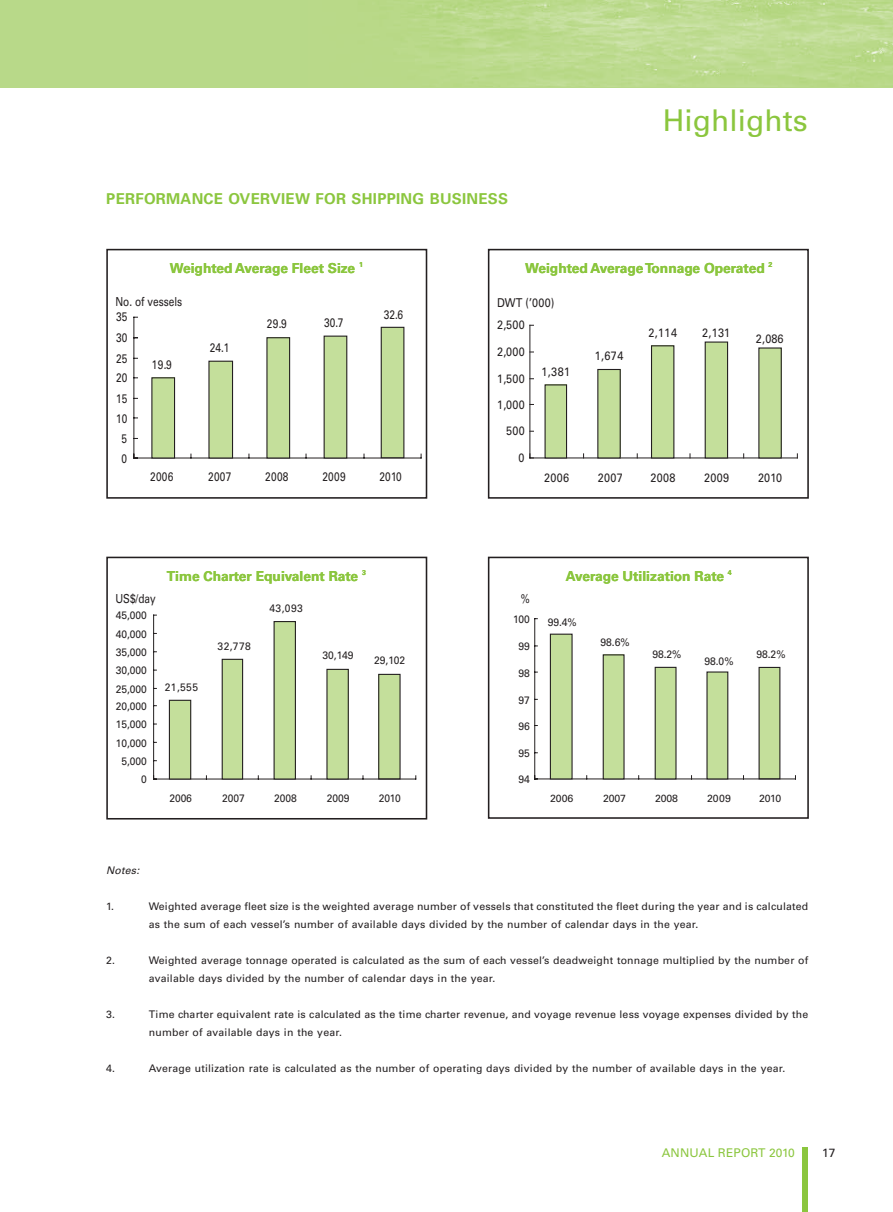
<style>
.page{position:relative;width:893px;height:1212px;background:#fff}
.page>*{position:absolute;margin:0;border:0;box-sizing:border-box;transform-origin:0 0}
.t1{font:30px "Univers LT Std";color:#8bc63e}
.t2{font:700 15px "Univers LT Std";letter-spacing:.015em;color:#8bc63e}
.t3{font:700 13.8px "Univers LT Std";color:#8bc63e}
.t4{font:12.45px "Univers LT Std";letter-spacing:.025em;color:#231f20;scale:.81 1}
.t5{font:12.45px "Univers LT Std";color:#231f20;scale:.81 1}
.t6{font:12.15px "Univers LT Std";letter-spacing:.025em;color:#231f20;scale:.89 1}
.t7{font:12px "Univers LT Std";letter-spacing:.01em;color:#8bc63e}
.t8{font:12px "Univers LT Std";color:#231f20}
.t9{font:10.8px "Univers LT Std";letter-spacing:-.01em;color:#231f20;scale:.95 1}
.t10{font:10.8px "Univers LT Std";letter-spacing:-.01em;color:#231f20;scale:.96 1}
.t11{font:10.5px/18px "Univers LT Std";letter-spacing:.015em;color:#231f20}
.t12{font:italic 10.5px "Univers LT Std";letter-spacing:.015em;color:#231f20}
.t13{font:10.35px "Univers LT Std";letter-spacing:-.01em;color:#231f20}
.t14{font:700 7.05px "Univers LT Std";color:#8bc63e}
</style>
<div class="page">
<div style="left:802px;top:1147px;width:6px;height:65px;background:#8bc63e"></div>
<div style="left:0;top:0;width:893px;height:88px;background:#b8d989"></div>
<img style="left:414px;top:0;width:479px;height:86px">
<div style="left:106px;top:249px;width:321px;height:250px;border:2px solid #231f20"></div>
<div style="left:488px;top:249px;width:321px;height:250px;border:2px solid #231f20"></div>
<svg style="left:529px;top:324px;width:269px;height:135px"></svg>
<svg style="left:153px;top:614px;width:264px;height:166px"></svg>
<div style="left:106px;top:557px;width:321px;height:262px;border:2px solid #231f20"></div>
<div style="left:488px;top:557px;width:321px;height:262px;border:2px solid #231f20"></div>
<svg style="left:534px;top:618px;width:262px;height:162px"></svg>
<svg style="left:133px;top:316px;width:289px;height:143px"></svg>
<div style="left:324px;top:336px;width:23px;height:122px;background:#c4df9b"></div>
<div style="left:324px;top:336px;width:23px;height:122px;border:1px solid #231f20"></div>
<div style="left:152px;top:378px;width:23px;height:80px;background:#c4df9b"></div>
<div style="left:151px;top:377px;width:24px;height:81px;border:1px solid #231f20"></div>
<div style="left:209px;top:361px;width:24px;height:97px;background:#c4df9b"></div>
<div style="left:208px;top:361px;width:25px;height:97px;border:1px solid #231f20"></div>
<div style="left:267px;top:338px;width:23px;height:120px;background:#c4df9b"></div>
<div style="left:266px;top:337px;width:24px;height:121px;border:1px solid #231f20"></div>
<div style="left:381px;top:327px;width:23px;height:131px;background:#c4df9b"></div>
<div style="left:381px;top:327px;width:23px;height:131px;border:1px solid #231f20"></div>
<div style="left:705px;top:342px;width:23px;height:116px;background:#c4df9b"></div>
<div style="left:705px;top:341px;width:23px;height:117px;border:1px solid #231f20"></div>
<div style="left:545px;top:385px;width:21px;height:73px;background:#c4df9b"></div>
<div style="left:544px;top:384px;width:23px;height:74px;border:1px solid #231f20"></div>
<div style="left:598px;top:369px;width:22px;height:89px;background:#c4df9b"></div>
<div style="left:597px;top:369px;width:24px;height:89px;border:1px solid #231f20"></div>
<div style="left:651px;top:346px;width:23px;height:112px;background:#c4df9b"></div>
<div style="left:651px;top:345px;width:23px;height:113px;border:1px solid #231f20"></div>
<div style="left:327px;top:669px;width:21px;height:110px;background:#c4df9b"></div>
<div style="left:326px;top:669px;width:23px;height:110px;border:1px solid #231f20"></div>
<div style="left:169px;top:700px;width:22px;height:79px;background:#c4df9b"></div>
<div style="left:169px;top:700px;width:22px;height:79px;border:1px solid #231f20"></div>
<div style="left:222px;top:659px;width:21px;height:120px;background:#c4df9b"></div>
<div style="left:222px;top:659px;width:21px;height:120px;border:1px solid #231f20"></div>
<div style="left:274px;top:621px;width:21px;height:158px;background:#c4df9b"></div>
<div style="left:274px;top:621px;width:22px;height:158px;border:1px solid #231f20"></div>
<div style="left:707px;top:672px;width:21px;height:107px;background:#c4df9b"></div>
<div style="left:706px;top:671px;width:22px;height:108px;border:1px solid #231f20"></div>
<div style="left:550px;top:634px;width:22px;height:145px;background:#c4df9b"></div>
<div style="left:550px;top:634px;width:23px;height:145px;border:1px solid #231f20"></div>
<div style="left:603px;top:655px;width:21px;height:124px;background:#c4df9b"></div>
<div style="left:603px;top:654px;width:22px;height:125px;border:1px solid #231f20"></div>
<div style="left:655px;top:667px;width:21px;height:112px;background:#c4df9b"></div>
<div style="left:655px;top:667px;width:21px;height:112px;border:1px solid #231f20"></div>
<p class="t2" style="left:106px;top:190px;width:403px">PERFORMANCE OVERVIEW FOR SHIPPING BUSINESS</p>
<p class="t1" style="left:663px;top:103px;width:146px">Highlights</p>
<p class="t3" style="left:170px;top:260px;width:187px">Weighted Average Fleet Size</p>
<p class="t14" style="left:359px;top:260px;width:5px">1</p>
<p class="t5" style="left:115px;top:294px;width:84px">No. of vessels</p>
<p class="t4" style="left:116px;top:309px;width:15px">35</p>
<p class="t4" style="left:384px;top:307px;width:25px">32.6</p>
<p class="t4" style="left:267px;top:316px;width:26px">29.9</p>
<p class="t4" style="left:324px;top:315px;width:25px">30.7</p>
<p class="t4" style="left:116px;top:330px;width:16px">30</p>
<p class="t4" style="left:116px;top:351px;width:16px">25</p>
<p class="t4" style="left:116px;top:370px;width:16px">20</p>
<p class="t4" style="left:116px;top:391px;width:16px">15</p>
<p class="t4" style="left:116px;top:411px;width:16px">10</p>
<p class="t4" style="left:121px;top:431px;width:8px">5</p>
<p class="t4" style="left:121px;top:451px;width:8px">0</p>
<p class="t4" style="left:152px;top:357px;width:26px">19.9</p>
<p class="t4" style="left:210px;top:340px;width:26px">24.1</p>
<p class="t4" style="left:150px;top:470px;width:30px">2006</p>
<p class="t4" style="left:208px;top:470px;width:30px">2007</p>
<p class="t4" style="left:265px;top:470px;width:30px">2008</p>
<p class="t4" style="left:322px;top:470px;width:30px">2009</p>
<p class="t4" style="left:379px;top:470px;width:29px">2010</p>
<p class="t4" style="left:115px;top:591px;width:51px">US$/day</p>
<p class="t9" style="left:116px;top:609px;width:34px">45,000</p>
<p class="t9" style="left:116px;top:627px;width:34px">40,000</p>
<p class="t9" style="left:116px;top:646px;width:34px">35,000</p>
<p class="t9" style="left:116px;top:664px;width:34px">30,000</p>
<p class="t9" style="left:116px;top:682px;width:34px">25,000</p>
<p class="t9" style="left:116px;top:700px;width:34px">20,000</p>
<p class="t9" style="left:116px;top:718px;width:34px">15,000</p>
<p class="t9" style="left:116px;top:736px;width:34px">10,000</p>
<p class="t9" style="left:121px;top:755px;width:28px">5,000</p>
<p class="t9" style="left:141px;top:773px;width:8px">0</p>
<p class="t3" style="left:167px;top:568px;width:193px">Time Charter Equivalent Rate</p>
<p class="t14" style="left:362px;top:568px;width:5px">3</p>
<p class="t9" style="left:269px;top:602px;width:37px">43,093</p>
<p class="t9" style="left:165px;top:680px;width:37px">21,555</p>
<p class="t9" style="left:218px;top:639px;width:37px">32,778</p>
<p class="t9" style="left:322px;top:649px;width:34px">30,149</p>
<p class="t9" style="left:374px;top:654px;width:34px">29,102</p>
<p class="t9" style="left:169px;top:792px;width:25px">2006</p>
<p class="t9" style="left:222px;top:792px;width:25px">2007</p>
<p class="t9" style="left:274px;top:792px;width:25px">2008</p>
<p class="t9" style="left:327px;top:792px;width:25px">2009</p>
<p class="t9" style="left:379px;top:792px;width:25px">2010</p>
<p class="t3" style="left:525px;top:260px;width:241px">Weighted Average Tonnage Operated</p>
<p class="t14" style="left:769px;top:260px;width:5px">2</p>
<p class="t6" style="left:497px;top:295px;width:66px">DWT (’000)</p>
<p class="t6" style="left:756px;top:331px;width:33px">2,086</p>
<p class="t6" style="left:497px;top:318px;width:33px">2,500</p>
<p class="t6" style="left:648px;top:325px;width:34px">2,114</p>
<p class="t6" style="left:702px;top:325px;width:33px">2,131</p>
<p class="t6" style="left:497px;top:345px;width:33px">2,000</p>
<p class="t6" style="left:497px;top:371px;width:33px">1,500</p>
<p class="t6" style="left:497px;top:397px;width:33px">1,000</p>
<p class="t6" style="left:506px;top:424px;width:22px">500</p>
<p class="t6" style="left:519px;top:451px;width:8px">0</p>
<p class="t6" style="left:541px;top:364px;width:34px">1,381</p>
<p class="t6" style="left:595px;top:349px;width:34px">1,674</p>
<p class="t6" style="left:544px;top:470px;width:30px">2006</p>
<p class="t6" style="left:598px;top:470px;width:30px">2007</p>
<p class="t6" style="left:651px;top:470px;width:30px">2008</p>
<p class="t6" style="left:704px;top:470px;width:30px">2009</p>
<p class="t6" style="left:758px;top:470px;width:29px">2010</p>
<p class="t4" style="left:521px;top:591px;width:13px">%</p>
<p class="t9" style="left:513px;top:613px;width:19px">100</p>
<p class="t9" style="left:519px;top:640px;width:13px">99</p>
<p class="t9" style="left:519px;top:666px;width:13px">98</p>
<p class="t9" style="left:519px;top:693px;width:13px">97</p>
<p class="t9" style="left:519px;top:720px;width:13px">96</p>
<p class="t9" style="left:519px;top:747px;width:13px">95</p>
<p class="t9" style="left:519px;top:773px;width:13px">94</p>
<p class="t3" style="left:566px;top:568px;width:160px">Average Utilization Rate</p>
<p class="t14" style="left:728px;top:568px;width:5px">4</p>
<p class="t10" style="left:548px;top:616px;width:32px">99.4%</p>
<p class="t10" style="left:601px;top:636px;width:32px">98.6%</p>
<p class="t10" style="left:653px;top:648px;width:32px">98.2%</p>
<p class="t10" style="left:704px;top:655px;width:32px">98.0%</p>
<p class="t13" style="left:550px;top:793px;width:25px">2006</p>
<p class="t13" style="left:603px;top:793px;width:25px">2007</p>
<p class="t13" style="left:655px;top:793px;width:25px">2008</p>
<p class="t13" style="left:707px;top:793px;width:25px">2009</p>
<p class="t10" style="left:756px;top:648px;width:32px">98.2%</p>
<p class="t13" style="left:759px;top:793px;width:24px">2010</p>
<p class="t12" style="left:106px;top:864px;width:34px">Notes:</p>
<p class="t11" style="left:106px;top:897px;width:9px">1.</p>
<p class="t11" style="left:149px;top:897px;width:661px">Weighted average fleet size is the weighted average number of vessels that constituted the fleet during the year and is calculated as the sum of each vessel’s number of available days divided by the number of calendar days in the year.</p>
<p class="t11" style="left:106px;top:951px;width:10px">2.</p>
<p class="t11" style="left:149px;top:951px;width:661px">Weighted average tonnage operated is calculated as the sum of each vessel’s deadweight tonnage multiplied by the number of available days divided by the number of calendar days in the year.</p>
<p class="t11" style="left:106px;top:1005px;width:10px">3.</p>
<p class="t11" style="left:149px;top:1005px;width:661px">Time charter equivalent rate is calculated as the time charter revenue, and voyage revenue less voyage expenses divided by the number of available days in the year.</p>
<p class="t11" style="left:106px;top:1059px;width:10px">4.</p>
<p class="t11" style="left:149px;top:1059px;width:638px">Average utilization rate is calculated as the number of operating days divided by the number of available days in the year.</p>
<p class="t7" style="left:662px;top:1145px;width:135px">ANNUAL REPORT 2010</p>
<p class="t8" style="left:822px;top:1145px;width:15px">17</p>
</div>
